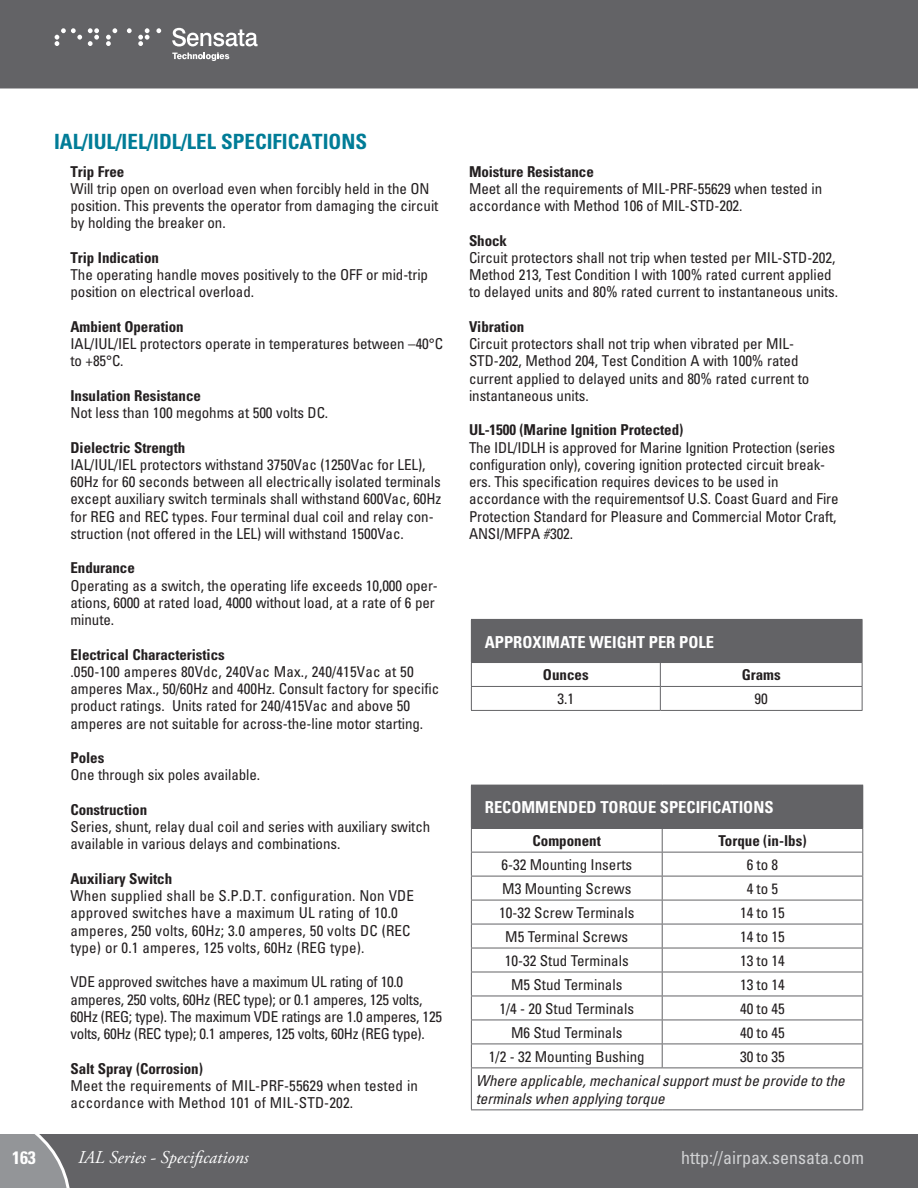
<style>
.page{position:relative;width:918px;height:1188px;background:#fff}
.page>*{position:absolute;margin:0;border:0;box-sizing:border-box;transform-origin:0 0}
.t1{font:700 condensed 21px "Univers";color:#007c97}
.t2{font:condensed 18px "Univers";color:#d1d2d4}
.t3{font:italic condensed 18px "Univers";color:#d1d2d4}
.t4{font:italic 18px "Adobe Garamond Pro";color:#fff}
.t5{font:700 condensed 18px "Univers";color:#fff}
.t6{font:700 condensed 16.5px "Univers";color:#fff}
.t7{font:condensed 15px/17.2px "Univers";letter-spacing:-.005em;color:#231f20}
.t8{font:700 condensed 15px "Univers";letter-spacing:-.005em;color:#231f20}
.t9{font:italic condensed 15px/18px "Univers";color:#231f20}
</style>
<div class="page">
<div style="left:471px;top:619px;width:391px;height:44px;background:#636366"></div>
<hr style="left:660px;top:619px;width:203px;height:1px;background:#636366">
<hr style="left:862px;top:620px;width:1px;height:42px;background:#636366">
<hr style="left:660px;top:662px;width:203px;height:1px;background:#636366">
<hr style="left:471px;top:686px;width:189px;height:1px;background:#636366">
<svg style="left:471px;top:663px;width:1px;height:47px"></svg>
<hr style="left:660px;top:686px;width:203px;height:1px;background:#636366">
<svg style="left:660px;top:663px;width:1px;height:47px"></svg>
<svg style="left:862px;top:663px;width:1px;height:47px"></svg>
<hr style="left:471px;top:710px;width:189px;height:1px;background:#636366">
<hr style="left:660px;top:710px;width:203px;height:1px;background:#636366">
<div style="left:471px;top:785px;width:392px;height:43px;background:#636366"></div>
<hr style="left:471px;top:828px;width:191px;height:1px;background:#636366">
<hr style="left:662px;top:828px;width:201px;height:1px;background:#636366">
<hr style="left:471px;top:852px;width:191px;height:1px;background:#636366">
<hr style="left:662px;top:852px;width:201px;height:1px;background:#636366">
<hr style="left:471px;top:876px;width:191px;height:1px;background:#636366">
<hr style="left:662px;top:876px;width:201px;height:1px;background:#636366">
<hr style="left:471px;top:900px;width:191px;height:1px;background:#636366">
<hr style="left:662px;top:900px;width:201px;height:1px;background:#636366">
<hr style="left:471px;top:924px;width:191px;height:1px;background:#636366">
<hr style="left:662px;top:924px;width:201px;height:1px;background:#636366">
<hr style="left:471px;top:948px;width:191px;height:1px;background:#636366">
<hr style="left:662px;top:948px;width:201px;height:1px;background:#636366">
<hr style="left:471px;top:972px;width:191px;height:1px;background:#636366">
<hr style="left:662px;top:972px;width:201px;height:1px;background:#636366">
<hr style="left:471px;top:996px;width:191px;height:1px;background:#636366">
<hr style="left:662px;top:996px;width:201px;height:1px;background:#636366">
<hr style="left:471px;top:1020px;width:191px;height:1px;background:#636366">
<hr style="left:662px;top:1020px;width:201px;height:1px;background:#636366">
<hr style="left:471px;top:1044px;width:191px;height:1px;background:#636366">
<svg style="left:471px;top:829px;width:1px;height:239px"></svg>
<hr style="left:662px;top:1044px;width:201px;height:1px;background:#636366">
<svg style="left:662px;top:829px;width:1px;height:239px"></svg>
<svg style="left:862px;top:829px;width:1px;height:239px"></svg>
<hr style="left:471px;top:1068px;width:191px;height:1px;background:#636366">
<hr style="left:471px;top:1068px;width:1px;height:41px;background:#636366">
<hr style="left:662px;top:1068px;width:201px;height:1px;background:#636366">
<hr style="left:862px;top:1068px;width:1px;height:41px;background:#636366">
<hr style="left:471px;top:1109px;width:191px;height:1px;background:#636366">
<hr style="left:662px;top:1109px;width:201px;height:1px;background:#636366">
<div style="left:73px;top:1134px;width:845px;height:54px;background:#636366"></div>
<div style="left:0;top:0;width:918px;height:89px;background:#636366"></div>
<svg style="left:0;top:1134px;width:73px;height:54px;background:#8e9092"></svg>
<svg style="left:172px;top:28px;width:86px;height:33px"></svg>
<svg style="left:88px;top:28px;width:11px;height:18px"></svg>
<svg style="left:106px;top:28px;width:11px;height:18px"></svg>
<svg style="left:138px;top:28px;width:12px;height:18px"></svg>
<svg style="left:156px;top:28px;width:5px;height:5px"></svg>
<svg style="left:55px;top:28px;width:27px;height:18px"></svg>
<svg style="left:127px;top:28px;width:5px;height:5px"></svg>
<p class="t1" style="left:54px;top:128px;width:315px">IAL/IUL/IEL/IDL/LEL SPECIFICATIONS</p>
<p class="t8" style="left:70px;top:162px;width:55px">Trip Free</p>
<p class="t7" style="left:70px;top:180px;width:369px">Will trip open on overload even when forcibly held in the ON position. This prevents the operator from damaging the circuit by holding the breaker on.</p>
<p class="t8" style="left:70px;top:248px;width:90px">Trip Indication</p>
<p class="t7" style="left:70px;top:266px;width:359px">The operating handle moves positively to the OFF or mid-trip position on electrical overload.</p>
<p class="t8" style="left:70px;top:317px;width:115px">Ambient Operation</p>
<p class="t7" style="left:70px;top:335px;width:374px">IAL/IUL/IEL protectors operate in temperatures between –40°C to +85°C.</p>
<p class="t8" style="left:70px;top:386px;width:132px">Insulation Resistance</p>
<p class="t7" style="left:70px;top:404px;width:259px">Not less than 100 megohms at 500 volts DC.</p>
<p class="t8" style="left:70px;top:438px;width:116px">Dielectric Strength</p>
<p class="t7" style="left:70px;top:456px;width:372px">IAL/IUL/IEL protectors withstand 3750Vac (1250Vac for LEL), 60Hz for 60 seconds between all electrically isolated terminals except auxiliary switch terminals shall withstand 600Vac, 60Hz for REG and REC types. Four terminal dual coil and relay con&shy;struction (not offered in the LEL) will withstand 1500Vac.</p>
<p class="t8" style="left:70px;top:559px;width:66px">Endurance</p>
<p class="t7" style="left:70px;top:577px;width:369px">Operating as a switch, the operating life exceeds 10,000 oper&shy;ations, 6000 at rated load, 4000 without load, at a rate of 6 per minute.</p>
<p class="t8" style="left:70px;top:645px;width:156px">Electrical Characteristics</p>
<p class="t7" style="left:70px;top:663px;width:370px">.050-100 amperes 80Vdc, 240Vac Max., 240/415Vac at 50 amperes Max., 50/60Hz and 400Hz. Consult factory for specific product ratings. Units rated for 240/415Vac and above 50 amperes are not suitable for across-the-line motor starting.</p>
<p class="t8" style="left:70px;top:749px;width:35px">Poles</p>
<p class="t7" style="left:70px;top:766px;width:191px">One through six poles available.</p>
<p class="t8" style="left:70px;top:800px;width:78px">Construction</p>
<p class="t7" style="left:70px;top:818px;width:361px">Series, shunt, relay dual coil and series with auxiliary switch available in various delays and combinations.</p>
<p class="t8" style="left:70px;top:869px;width:103px">Auxiliary Switch</p>
<p class="t7" style="left:70px;top:887px;width:345px">When supplied shall be S.P.D.T. configuration. Non VDE approved switches have a maximum UL rating of 10.0 amperes, 250 volts, 60Hz; 3.0 amperes, 50 volts DC (REC type) or 0.1 amperes, 125 volts, 60Hz (REG type).</p>
<p class="t7" style="left:70px;top:973px;width:373px">VDE approved switches have a maximum UL rating of 10.0 amperes, 250 volts, 60Hz (REC type); or 0.1 amperes, 125 volts, 60Hz (REG; type). The maximum VDE ratings are 1.0 amperes, 125 volts, 60Hz (REC type); 0.1 amperes, 125 volts, 60Hz (REG type).</p>
<p class="t8" style="left:70px;top:1059px;width:134px">Salt Spray (Corrosion)</p>
<p class="t7" style="left:70px;top:1077px;width:349px">Meet the requirements of MIL-PRF-55629 when tested in accordance with Method 101 of MIL-STD-202.</p>
<p class="t8" style="left:469px;top:162px;width:126px">Moisture Resistance</p>
<p class="t7" style="left:469px;top:180px;width:355px">Meet all the requirements of MIL-PRF-55629 when tested in accordance with Method 106 of MIL-STD-202.</p>
<p class="t8" style="left:469px;top:231px;width:40px">Shock</p>
<p class="t7" style="left:469px;top:249px;width:371px">Circuit protectors shall not trip when tested per MIL-STD-202,<br>Method 213, Test Condition I with 100% rated current applied to delayed units and 80% rated current to instantaneous units.</p>
<p class="t8" style="left:469px;top:317px;width:57px">Vibration</p>
<p class="t7" style="left:469px;top:335px;width:342px">Circuit protectors shall not trip when vibrated per MIL-STD-202, Method 204, Test Condition A with 100% rated current applied to delayed units and 80% rated current to instantaneous units.</p>
<p class="t8" style="left:469px;top:421px;width:216px">UL-1500 (Marine Ignition Protected)</p>
<p class="t7" style="left:469px;top:439px;width:371px">The IDL/IDLH is approved for Marine Ignition Protection (series configuration only), covering ignition protected circuit break&shy;ers. This specification requires devices to be used in accordance with the requirementsof U.S. Coast Guard and Fire Protection Standard for Pleasure and Commercial Motor Craft, ANSI/MFPA #302.</p>
<p class="t6" style="left:485px;top:632px;width:231px">APPROXIMATE WEIGHT PER POLE</p>
<p class="t8" style="left:543px;top:666px;width:47px">Ounces</p>
<p class="t8" style="left:742px;top:666px;width:41px">Grams</p>
<p class="t7" style="left:558px;top:690px;width:18px">3.1</p>
<p class="t7" style="left:755px;top:690px;width:15px">90</p>
<p class="t6" style="left:485px;top:797px;width:290px">RECOMMENDED TORQUE SPECIFICATIONS</p>
<p class="t8" style="left:533px;top:832px;width:70px">Component</p>
<p class="t8" style="left:718px;top:832px;width:90px">Torque (in-lbs)</p>
<p class="t7" style="left:501px;top:856px;width:132px">6-32 Mounting Inserts</p>
<p class="t7" style="left:747px;top:856px;width:33px">6 to 8</p>
<p class="t7" style="left:502px;top:880px;width:131px">M3 Mounting Screws</p>
<p class="t7" style="left:747px;top:880px;width:33px">4 to 5</p>
<p class="t7" style="left:499px;top:904px;width:137px">10-32 Screw Terminals</p>
<p class="t7" style="left:740px;top:904px;width:46px">14 to 15</p>
<p class="t7" style="left:505px;top:928px;width:124px">M5 Terminal Screws</p>
<p class="t7" style="left:740px;top:928px;width:46px">14 to 15</p>
<p class="t7" style="left:505px;top:952px;width:125px">10-32 Stud Terminals</p>
<p class="t7" style="left:740px;top:952px;width:46px">13 to 14</p>
<p class="t7" style="left:511px;top:976px;width:113px">M5 Stud Terminals</p>
<p class="t7" style="left:740px;top:976px;width:46px">13 to 14</p>
<p class="t7" style="left:500px;top:1000px;width:136px">1/4 - 20 Stud Terminals</p>
<p class="t7" style="left:740px;top:1000px;width:46px">40 to 45</p>
<p class="t7" style="left:511px;top:1024px;width:113px">M6 Stud Terminals</p>
<p class="t7" style="left:740px;top:1024px;width:46px">40 to 45</p>
<p class="t7" style="left:489px;top:1048px;width:157px">1/2 - 32 Mounting Bushing</p>
<p class="t7" style="left:740px;top:1048px;width:46px">30 to 35</p>
<p class="t9" style="left:476px;top:1071px;width:371px">Where applicable, mechanical support must be provide to the terminals when applying torque</p>
<p class="t5" style="left:20px;top:1147px;width:17px">63</p>
<p class="t4" style="left:78px;top:1146px;width:172px">IAL Series - Specificat ons</p>
<p class="t3" style="left:676px;top:1146px;width:189px">ht p:/ airpax.sensata.com/</p>
<p class="t2" style="left:681px;top:1146px;width:184px">http://airpax.sensata.com</p>
<p class="t5" style="left:12px;top:1147px;width:25px">149</p>
</div>
